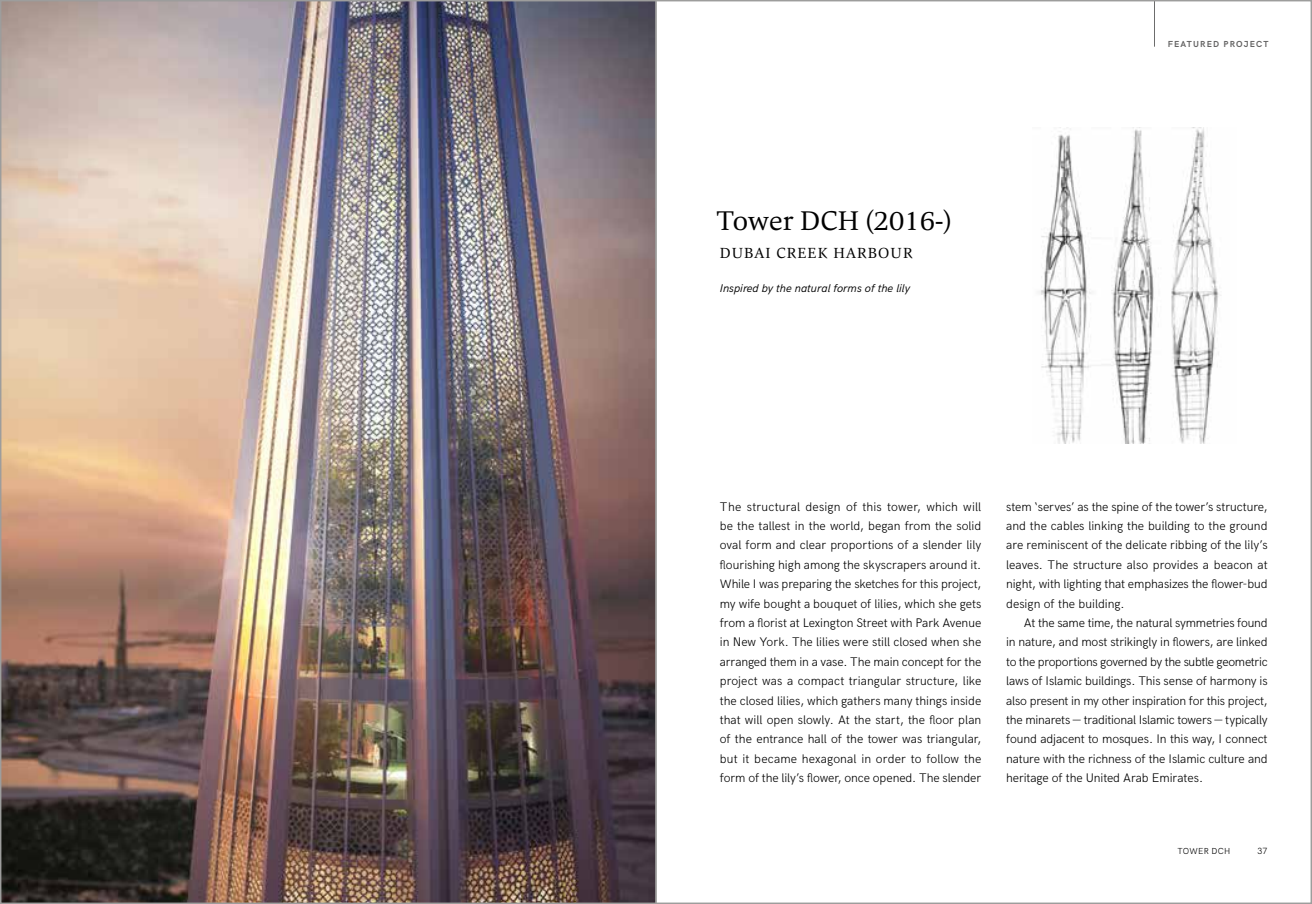
<style>
.page{position:relative;width:1312px;height:904px;background:#fff}
.page>*{position:absolute;margin:0;border:0;box-sizing:border-box;transform-origin:0 0}
.t1{font:28.38px "Carat";color:#000}
.t2{font:15.38px "Carat";letter-spacing:.07em;color:#000}
.t3{font:300 12.5px/19.4px "HK Grotesk";letter-spacing:-.005em;color:#000;text-align:justify}
.t4{font:italic 11.25px "HK Grotesk";color:#000}
.t5{font:300 9px "HK Grotesk";color:#000}
.t6{font:700 8.75px "HK Grotesk";letter-spacing:.13em;color:#646363}
.t7{font:300 8.75px "HK Grotesk";letter-spacing:.03em;color:#000}
.s1{font-style:inherit}
</style>
<div class="page">
<img style="left:2px;top:2px;width:653px;height:900px">
<img style="left:1039px;top:127px;width:182px;height:316px">
<hr style="left:1153px;top:0;width:1px;height:47px;background:#3c3c3b">
<hr style="left:655px;top:0;width:1px;height:904px;background:#9d9d9c">
<h1 class="t1" style="left:716px;top:202px;width:236px">Tower DCH (2016-)</h1>
<p class="t2" style="left:719px;top:243px;width:194px">DUBAI CREEK HARBOUR</p>
<p class="t4" style="left:719px;top:280px;width:192px">Inspired by the natural forms of the lily</p>
<p class="t6" style="left:1167px;top:37px;width:102px">FEATURED PROJECT</p>
<p class="t3" style="left:719px;top:495px;width:263px">The structural design of this tower, which will be the tallest in the world, began from the solid oval form and clear proportions of a slender lily flourishing high among the skyscrapers around it.<br>While I was preparing the sketches for this project, my wife bought a bouquet of lilies, which she gets from a florist at Lexington Street with Park Avenue in New York. The lilies were still closed when she arranged them in a vase. The main concept for the project was a compact triangular structure, like the closed lilies, which gathers many things inside that will open slowly. At the start, the floor plan of the entrance hall of the tower was triangular, but it became hexagonal in order to follow the form of the lily’s flower, once opened. The slender</p>
<p class="t3" style="left:1005px;top:495px;width:263px">stem ‘serves’ as the spine of the tower’s structure, and the cables linking the building to the ground are reminiscent of the delicate ribbing of the lily’s leaves. The structure also provides a beacon at night, with lighting that emphasizes the flower-bud design of the building.</p>
<p class="t3" style="left:1005px;top:612px;width:263px;text-indent:18px">At the same time, the natural symmetries found in nature, and most strikingly in flowers, are linked to the proportions governed by the subtle geometric laws of Islamic buildings. This sense of harmony is also present in my other inspiration for this project, the minarets <span class="s1">—</span> traditional Islamic towers <span class="s1">—</span> typically found adjacent to mosques. In this way, I connect nature with the richness of the Islamic culture and heritage of the United Arab Emirates.</p>
<p class="t7" style="left:1177px;top:844px;width:54px">TOWER DCH</p>
<p class="t5" style="left:1257px;top:844px;width:12px">37</p>
</div>
